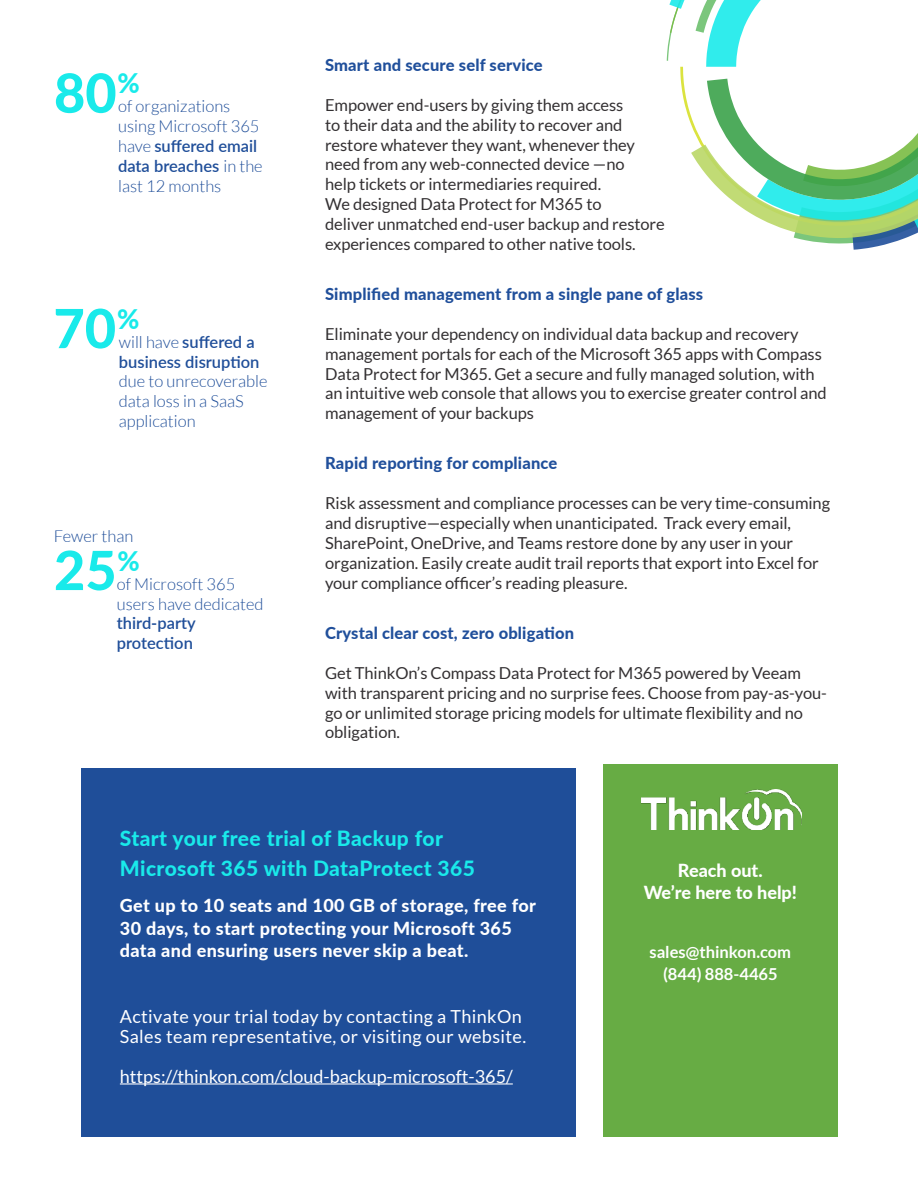
<style>
.page{position:relative;width:918px;height:1188px;background:#fff}
.page>*{position:absolute;margin:0;border:0;box-sizing:border-box;transform-origin:0 0}
.t1{font:800 54px "Lato";color:#19eaea}
.t2{font:800 21px/30px "Lato";letter-spacing:.02em;color:#19eaea}
.t3{font:800 18px/22.5px "Lato";letter-spacing:.02em;color:#fff}
.t4{font:18px/19.5px "Lato";letter-spacing:.02em;color:#fff}
.t5{font:18px "Lato";color:#fff}
.t6{font:800 18px/22.5px "Lato";color:#fff;text-align:center}
.t7{font:16.5px/19.8px "Lato";letter-spacing:-.005em;color:#333032}
.t8{font:300 16.5px/19.8px "Lato";color:#1f4e99}
.t9{font:800 16.5px "Lato";letter-spacing:.01em;color:#204f9b}
.t10{font:600 16.5px/19.8px "Lato";color:#1f4e99}
.t11{font:700 16.5px/22.5px "Lato";color:#fff;text-align:center}
.s1{font-weight:600}
.s2{font-weight:300}
</style>
<div class="page">
<svg style="left:667px;top:0;width:24px;height:124px"></svg>
<svg style="left:691px;top:0;width:227px;height:250px"></svg>
<div style="left:81px;top:768px;width:495px;height:369px;background:#1f4e99"></div>
<hr style="left:120px;top:1083px;width:393px;height:2px;background:#fff">
<div style="left:603px;top:764px;width:234px;height:373px;background:#67ac44"></div>
<img style="left:642px;top:789px;width:159px;height:41px">
<h1 class="t1" style="left:54px;top:53px;width:87px">80<sup>%</sup></h1>
<p class="t8" style="left:118px;top:98px;width:146px">of organizations using Microsoft 365 have <span class="s1">su昀昀ered email data breaches</span> in the last 12 months</p>
<h1 class="t1" style="left:53px;top:288px;width:87px">70<sup>%</sup></h1>
<p class="t10" style="left:119px;top:331px;width:142px"><span class="s2">will have</span> su昀昀ered a business disrup琀椀on</p>
<p class="t8" style="left:119px;top:373px;width:150px">due to unrecoverable data loss in a SaaS application</p>
<p class="t8" style="left:54px;top:527px;width:81px">Fewer than</p>
<h1 class="t1" style="left:54px;top:530px;width:87px">25<sup>%</sup></h1>
<p class="t8" style="left:117px;top:575px;width:148px">of Microsoft 365 users have dedicated</p>
<p class="t10" style="left:117px;top:613px;width:80px">third-party protec琀椀on</p>
<p class="t9" style="left:325px;top:56px;width:219px">Smart and secure self service</p>
<p class="t7" style="left:325px;top:96px;width:341px">Empower end-users by giving them access<br>to their data and the ability to recover and restore whatever they want, whenever they need from any web-connected device —no<br>help tickets or intermediaries required.<br>We designed Data Protect for M365 to<br>deliver unmatched end-user backup and restore experiences compared to other native tools.</p>
<p class="t9" style="left:325px;top:282px;width:380px">Simpli昀椀ed management from a single pane of glass</p>
<p class="t7" style="left:325px;top:325px;width:503px">Eliminate your dependency on individual data backup and recovery management portals for each of the Microsoft 365 apps with Compass Data Protect for M365. Get a secure and fully managed solution, with an intuitive web console that allows you to exercise greater control and management of your backups</p>
<p class="t9" style="left:325px;top:451px;width:234px">Rapid repor琀椀ng for compliance</p>
<p class="t7" style="left:325px;top:495px;width:507px">Risk assessment and compliance processes can be very time-consuming and disruptive—especially when unanticipated. Track every email, SharePoint, OneDrive, and Teams restore done by any user in your organization. Easily create audit trail reports that export into Excel for your compliance of昀椀cer’s reading pleasure.</p>
<p class="t9" style="left:325px;top:621px;width:251px">Crystal clear cost, zero obliga琀椀on</p>
<p class="t7" style="left:325px;top:664px;width:503px">Get ThinkOn’s Compass Data Protect for M365 powered by Veeam with transparent pricing and no surprise fees. Choose from pay-as-you&shy;go or unlimited storage pricing models for ultimate 昀氀exibility and no obligation.</p>
<p class="t2" style="left:120px;top:823px;width:357px">Start your free trial of Backup for<br>Microsoft 365 with DataProtect 365</p>
<p class="t3" style="left:120px;top:894px;width:418px">Get up to 10 seats and 100 GB of storage, free for<br>30 days, to start protecting your Microsoft 365 data and ensuring users never skip a beat.</p>
<p class="t4" style="left:120px;top:1008px;width:408px">Activate your trial today by contacting a ThinkOn<br>Sales team representative, or visiting our website.</p>
<p class="t5" style="left:120px;top:1069px;width:394px">https://thinkon.com/cloud-backup-microsoft-365/</p>
<p class="t6" style="left:644px;top:858px;width:155px">Reach out.<br>We’re here to help!</p>
<p class="t11" style="left:649px;top:941px;width:143px">sales@thinkon.com (844) 888-4465</p>
</div>
